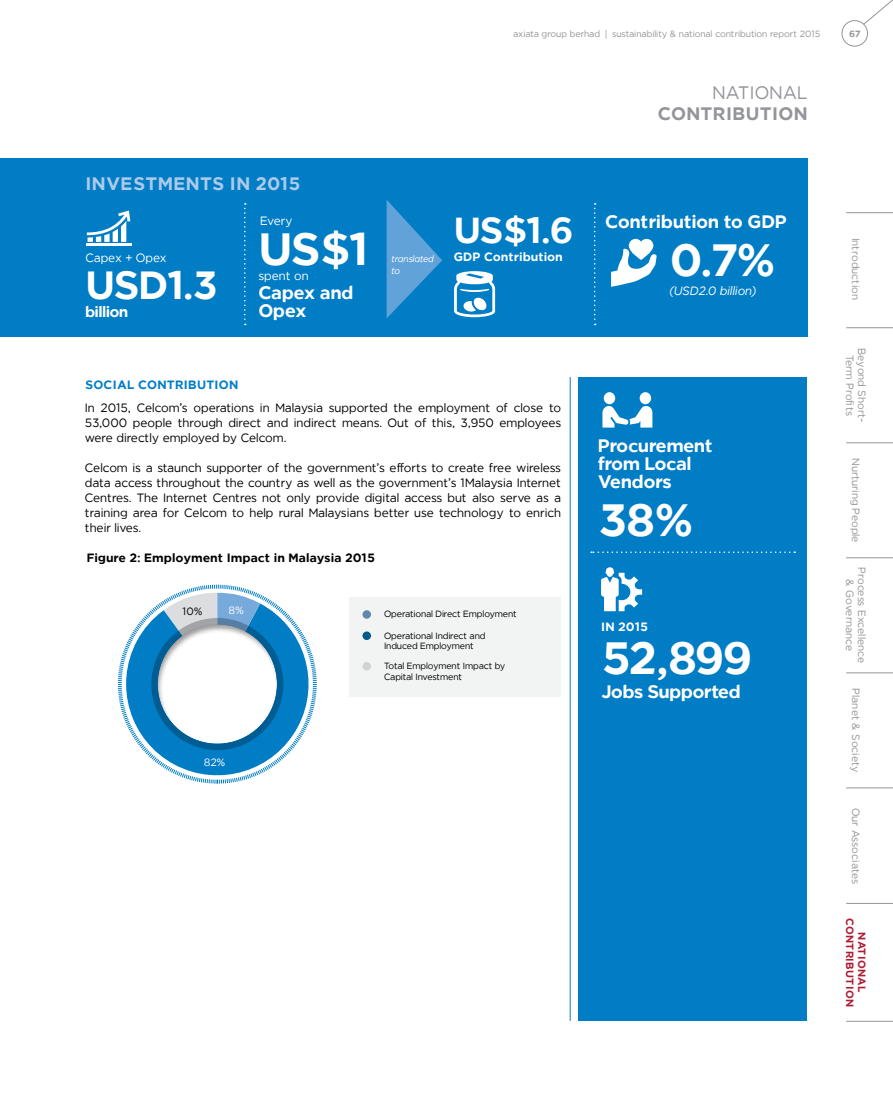
<style>
.page{position:relative;width:893px;height:1106px;background:#fff}
.page>*{position:absolute;margin:0;border:0;box-sizing:border-box;transform-origin:0 0}
.t1{font:700 45px "Axiata";letter-spacing:-.05em;color:#fff}
.t2{font:700 39.15px "Axiata";color:#fff}
.t3{font:700 36px "Axiata";color:#fff}
.t4{font:700 18px/18px "Axiata";letter-spacing:-.035em;color:#fff}
.t5{font:700 18px/21px "Axiata";letter-spacing:.02em;color:#939598;text-align:right}
.t6{font:700 18px "Axiata";letter-spacing:.02em;color:#adcaea}
.t7{font:700 15px "Axiata";letter-spacing:-.04em;color:#fff}
.t8{font:12px/15px "Axiata";color:#000}
.t9{font:700 12px "Axiata";letter-spacing:-.005em;color:#000}
.t10{font:12px "Axiata";letter-spacing:-.005em;color:#fff}
.t11{font:700 12px "Axiata";color:#fff}
.t12{font:italic 12px "Axiata";letter-spacing:-.005em;color:#fff}
.t13{font:10.5px/12px "Axiata";color:#939598;text-align:center}
.t14{font:700 10.5px/12px "Axiata";letter-spacing:.03em;color:#af1d35;text-align:center}
.t15{font:10.5px "Axiata";color:#fff}
.t16{font:10.5px "Axiata";color:#000}
.t17{font:9px/10.5px "Axiata";letter-spacing:-.015em;color:#000}
.t18{font:9px "Axiata";color:#939598}
.t19{font:italic 9px "Axiata";letter-spacing:-.025em;color:#fff}
.t20{font:700 9px "Axiata";color:#939598}
.s1{font-weight:700;color:#007dc5}
.s2{font-weight:400}
</style>
<div class="page">
<div style="left:842px;top:20px;width:26px;height:26px;border:1px solid #939598;border-radius:50%"></div>
<svg style="left:863px;top:0;width:30px;height:25px"></svg>
<hr style="left:846px;top:212px;width:47px;height:1px;background:#939598">
<hr style="left:846px;top:327px;width:47px;height:1px;background:#939598">
<hr style="left:846px;top:442px;width:47px;height:1px;background:#939598">
<hr style="left:846px;top:557px;width:47px;height:1px;background:#939598">
<hr style="left:846px;top:672px;width:47px;height:1px;background:#939598">
<hr style="left:846px;top:787px;width:47px;height:1px;background:#939598">
<hr style="left:846px;top:903px;width:47px;height:1px;background:#939598">
<hr style="left:846px;top:1020px;width:47px;height:1px;background:#939598">
<div style="left:0;top:158px;width:807px;height:179px;background:#007dc5"></div>
<hr style="left:570px;top:377px;width:1px;height:643px;background:#007dc5">
<div style="left:578px;top:377px;width:229px;height:643px;background:#007dc5"></div>
<svg style="left:244px;top:203px;width:2px;height:122px"></svg>
<svg style="left:594px;top:203px;width:2px;height:122px"></svg>
<hr style="left:86px;top:244px;width:46px;height:2px;background:#fff">
<svg style="left:87px;top:210px;width:43px;height:32px"></svg>
<svg style="left:454px;top:271px;width:41px;height:46px"></svg>
<svg style="left:387px;top:200px;width:55px;height:118px"></svg>
<svg style="left:611px;top:239px;width:46px;height:48px"></svg>
<svg style="left:591px;top:551px;width:204px;height:2px"></svg>
<svg style="left:601px;top:567px;width:41px;height:44px"></svg>
<div style="left:640px;top:392px;width:11px;height:12px;background:#fff;border-radius:50%"></div>
<svg style="left:602px;top:406px;width:50px;height:21px"></svg>
<div style="left:604px;top:392px;width:11px;height:12px;background:#fff;border-radius:50%"></div>
<svg style="left:117px;top:584px;width:200px;height:200px"></svg>
<div style="left:144px;top:611px;width:145px;height:133px;background:#000;opacity:.4"></div>
<div style="left:151px;top:618px;width:132px;height:132px;border:6px solid #bcbec0;border-radius:50%"></div>
<div style="left:350px;top:597px;width:211px;height:100px;background:#f2f3f3"></div>
<svg style="left:362px;top:610px;width:9px;height:9px"></svg>
<svg style="left:362px;top:662px;width:9px;height:9px"></svg>
<svg style="left:362px;top:631px;width:9px;height:9px"></svg>
<p class="t18" style="left:513px;top:28px;width:309px">axiata group berhad | sustainability &amp; national contribution report 2015</p>
<p class="t6" style="left:86px;top:172px;width:216px">INVESTMENTS IN 2015</p>
<p class="t10" style="left:85px;top:250px;width:83px">Capex + Opex</p>
<p class="t2" style="left:85px;top:260px;width:134px">USD1.3</p>
<p class="t7" style="left:85px;top:302px;width:45px">billion</p>
<p class="t10" style="left:260px;top:213px;width:34px">Every</p>
<p class="t1" style="left:258px;top:219px;width:113px">US$1</p>
<p class="t4" style="left:258px;top:283px;width:97px">Capex and<br>Opex</p>
<p class="t10" style="left:258px;top:268px;width:52px">spent on</p>
<p class="t3" style="left:454px;top:206px;width:121px">US$1.6</p>
<p class="t19" style="left:391px;top:254px;width:44px">translated</p>
<p class="t11" style="left:454px;top:248px;width:111px">GDP Contribution</p>
<p class="t19" style="left:391px;top:266px;width:10px">to</p>
<p class="t8" style="left:85px;top:372px;width:478px;line-height:23.5px"><span class="s1">SOCIAL CONTRIBUTION<br></span>In 2015, Celcom’s operations in Malaysia supported the employment of close to</p>
<p class="t8" style="left:85px;top:415px;width:478px">53,000 people through direct and indirect means. Out of this, 3,950 employees were directly employed by Celcom.</p>
<p class="t8" style="left:85px;top:460px;width:478px;text-align:justify">Celcom is a staunch supporter of the government’s efforts to create free wireless data access throughout the country as well as the government’s 1Malaysia Internet Centres. The Internet Centres not only provide digital access but also serve as a training area for Celcom to help rural Malaysians better use technology to enrich their lives.</p>
<p class="t9" style="left:87px;top:550px;width:290px">Figure 2: Employment Impact in Malaysia 2015</p>
<p class="t16" style="left:183px;top:604px;width:21px">10%</p>
<p class="t15" style="left:228px;top:603px;width:17px">8%</p>
<p class="t15" style="left:204px;top:755px;width:23px">82%</p>
<p class="t17" style="left:384px;top:608px;width:134px">Operational Direct Employment</p>
<p class="t17" style="left:384px;top:630px;width:103px">Operational Indirect and<br>Induced Employment</p>
<p class="t17" style="left:384px;top:660px;width:123px">Total Employment Impact by<br>Capital Investment</p>
<p class="t5" style="left:658px;top:82px;width:152px"><span class="s2">NATIONAL<br></span>CONTRIBUTION</p>
<p class="t4" style="left:605px;top:212px;width:184px">Contribution to GDP</p>
<p class="t1" style="left:669px;top:231px;width:108px">0.7%</p>
<p class="t12" style="left:669px;top:283px;width:88px">(USD2.0 billion)</p>
<p class="t4" style="left:598px;top:436px;width:117px">Procurement from Local<br>Vendors</p>
<p class="t1" style="left:598px;top:491px;width:98px">38%</p>
<p class="t11" style="left:601px;top:619px;width:48px">IN 2015</p>
<p class="t1" style="left:601px;top:629px;width:153px">52,899</p>
<p class="t4" style="left:601px;top:682px;width:141px">Jobs Supported</p>
<p class="t20" style="left:849px;top:28px;width:13px">67</p>
<p class="t13" style="left:862px;top:238px;width:64px;rotate:90deg">Introduction</p>
<p class="t13" style="left:868px;top:348px;width:76px;rotate:90deg">Beyond Short-<br>Term Profits</p>
<p class="t13" style="left:862px;top:458px;width:86px;rotate:90deg">Nurturing People</p>
<p class="t13" style="left:868px;top:567px;width:98px;rotate:90deg">Process Excellence &amp; Governance</p>
<p class="t13" style="left:862px;top:688px;width:86px;rotate:90deg">Planet &amp; Society</p>
<p class="t13" style="left:862px;top:807px;width:78px;rotate:90deg">Our Associates</p>
<p class="t14" style="left:868px;top:918px;width:90px;rotate:90deg">NATIONAL<br>CONTRIBUTION</p>
</div>
